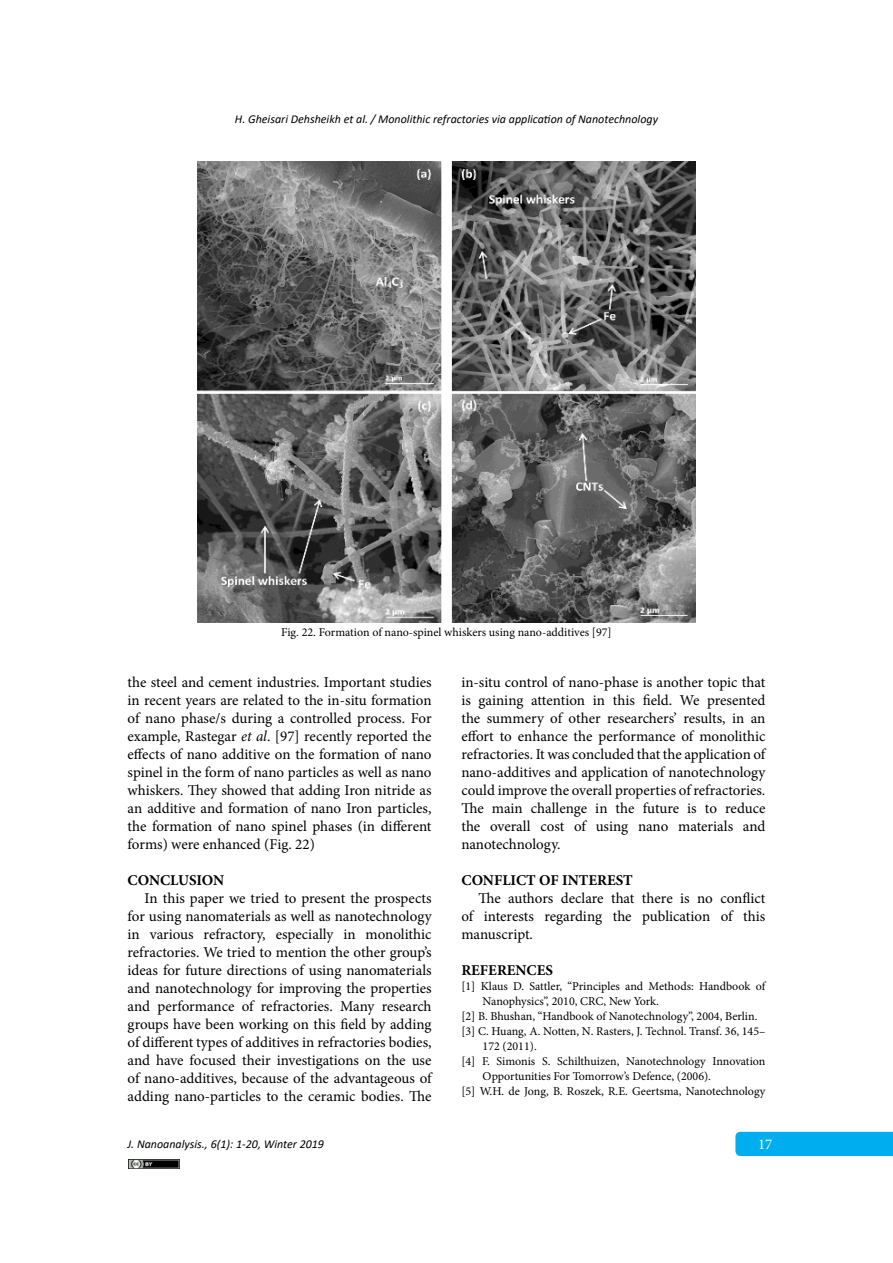
<style>
.page{position:relative;width:893px;height:1263px;background:#fff}
.page>*{position:absolute;margin:0;border:0;box-sizing:border-box;transform-origin:0 0}
.t1{font:15px/18px "Minion Pro";letter-spacing:-.005em;color:#000;text-align:justify}
.t2{font:700 15px "Minion Pro";color:#000}
.t3{font:15px "Minion Pro";color:#fff}
.t4{font:12px "Minion Pro";letter-spacing:-.005em;color:#000}
.t5{font:italic 12px "Calibri";color:#000}
.s1{font-style:italic}
</style>
<div class="page">
<div style="left:735px;top:1132px;width:158px;height:24px;background:#00aeef"></div>
<img style="left:129px;top:1159px;width:50px;height:9px">
<img style="left:198px;top:162px;width:497px;height:460px">
<p class="t5" style="left:235px;top:111px;width:425px">H. Gheisari Dehsheikh et al. / Monolithic refractories via application of Nanotechnology</p>
<p class="t4" style="left:281px;top:624px;width:332px">Fig. 22. Formation of nano-spinel whiskers using nano-additives [97]</p>
<p class="t1" style="left:128px;top:673px;width:306px">the steel and cement industries. Important studies in recent years are related to the in-situ formation of nano phase/s during a controlled process. For example, Rastegar <span class="s1">et al</span>. [97] recently reported the effects of nano additive on the formation of nano spinel in the form of nano particles as well as nano whiskers. They showed that adding Iron nitride as an additive and formation of nano Iron particles, the formation of nano spinel phases (in different forms) were enhanced (Fig. 22)</p>
<p class="t2" style="left:128px;top:869px;width:98px">CONCLUSION</p>
<p class="t1" style="left:128px;top:889px;width:306px;text-indent:17px">In this paper we tried to present the prospects for using nanomaterials as well as nanotechnology in various refractory, especially in monolithic refractories. We tried to mention the other group’s ideas for future directions of using nanomaterials and nanotechnology for improving the properties and performance of refractories. Many research groups have been working on this field by adding of different types of additives in refractories bodies, and have focused their investigations on the use of nano-additives, because of the advantageous of adding nano-particles to the ceramic bodies. The</p>
<p class="t1" style="left:461px;top:673px;width:306px">in-situ control of nano-phase is another topic that is gaining attention in this field. We presented the summery of other researchers’ results, in an effort to enhance the performance of monolithic refractories. It was concluded that the application of nano-additives and application of nanotechnology could improve the overall properties of refractories.<br>The main challenge in the future is to reduce the overall cost of using nano materials and nanotechnology.</p>
<p class="t2" style="left:461px;top:869px;width:173px">CONFLICT OF INTEREST</p>
<p class="t1" style="left:461px;top:889px;width:306px;text-indent:17px">The authors declare that there is no conflict of interests regarding the publication of this manuscript.</p>
<p class="t2" style="left:461px;top:959px;width:93px">REFERENCES</p>
<p class="t4" style="left:461px;top:978px;width:305px">[1] Klaus D. Sattler, “Principles and Methods: Handbook of</p>
<p class="t4" style="left:483px;top:993px;width:178px">Nanophysics”, 2010, CRC, New York.</p>
<p class="t4" style="left:461px;top:1008px;width:298px">[2] B. Bhushan, “Handbook of Nanotechnology”, 2004, Berlin.</p>
<p class="t4" style="left:461px;top:1023px;width:305px">[3] C. Huang, A. Notten, N. Rasters, J. Technol. Transf. 36, 145–</p>
<p class="t4" style="left:483px;top:1038px;width:56px">172 (2011).</p>
<p class="t4" style="left:461px;top:1053px;width:306px">[4] F. Simonis S. Schilthuizen, Nanotechnology Innovation</p>
<p class="t4" style="left:483px;top:1068px;width:230px">Opportunities For Tomorrow’s Defence, (2006).</p>
<p class="t4" style="left:461px;top:1083px;width:306px">[5] W.H. de Jong, B. Roszek, R.E. Geertsma, Nanotechnology</p>
<p class="t5" style="left:128px;top:1136px;width:198px">J. Nanoanalysis., 6(1): 1-20, Winter 2019</p>
<p class="t3" style="left:758px;top:1134px;width:16px">17</p>
</div>
